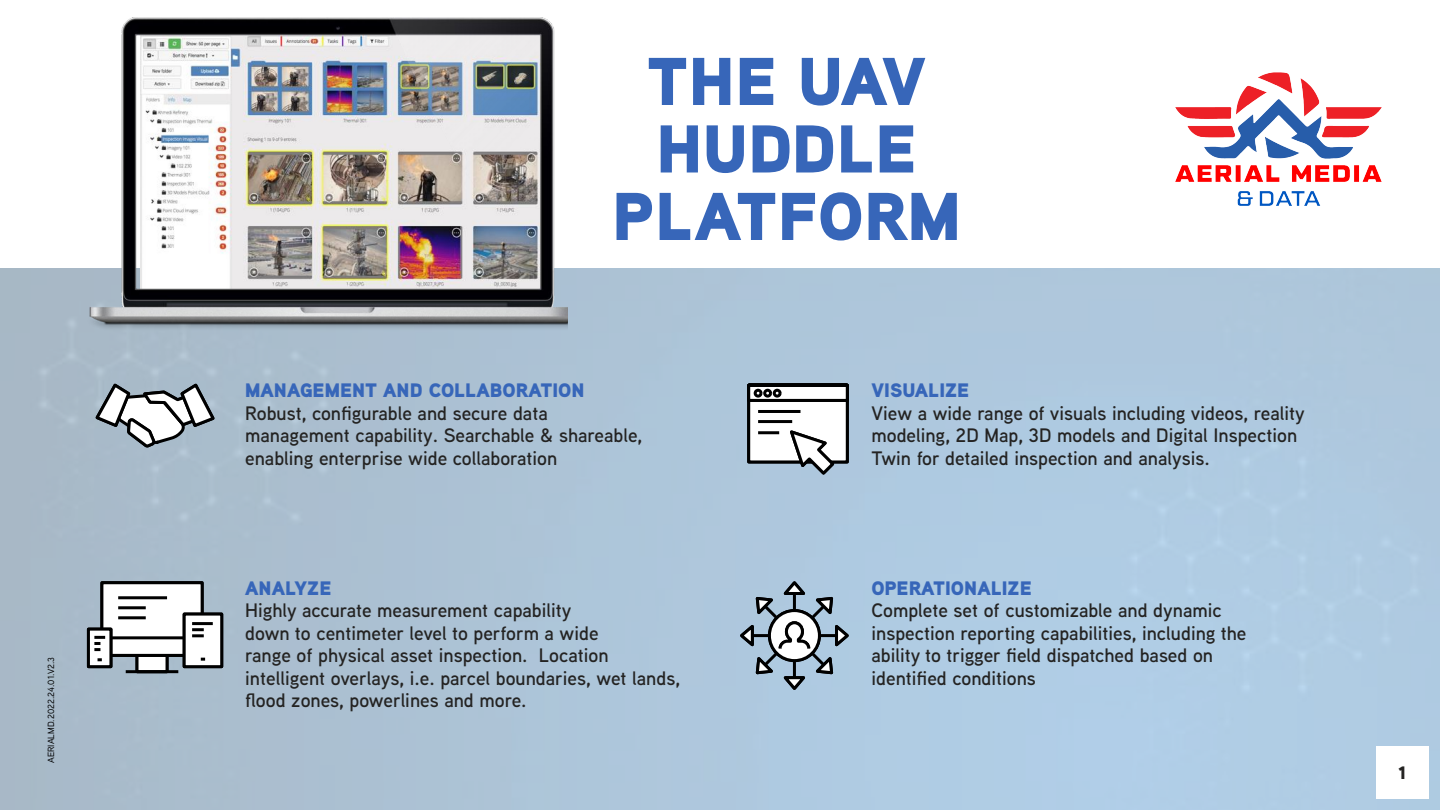
<style>
.page{position:relative;width:1440px;height:810px;background:#fff}
.page>*{position:absolute;margin:0;border:0;box-sizing:border-box;transform-origin:0 0}
.t1{font:900 67.5px/67.5px "Aaux Next";color:#3766b9;text-align:center}
.t2{font:600 19.5px/22.5px "Aaux Next";color:#242322}
.t3{font:900 19.5px "Aaux Next";color:#3766b9}
.t4{font:900 18px "Aaux Next";color:#242322}
.t5{font:500 9px "Aaux Next";color:#000}
</style>
<div class="page">
<img style="left:0;top:268px;width:1440px;height:542px">
<div style="left:137px;top:637px;width:30px;height:35px;background:#fff"></div>
<div style="left:136px;top:635px;width:33px;height:38px;border:3px solid #000"></div>
<div style="left:102px;top:583px;width:100px;height:72px;background:#fff"></div>
<div style="left:100px;top:581px;width:104px;height:76px;border:3px solid #000"></div>
<hr style="left:126px;top:670px;width:52px;height:3px;background:#000">
<hr style="left:102px;top:636px;width:100px;height:3px;background:#000">
<div style="left:184px;top:614px;width:38px;height:53px;background:#fff"></div>
<div style="left:183px;top:613px;width:40px;height:55px;border:3px solid #000"></div>
<div style="left:88px;top:629px;width:23px;height:38px;background:#fff"></div>
<div style="left:87px;top:628px;width:25px;height:40px;border:3px solid #000"></div>
<svg style="left:98px;top:658px;width:4px;height:3px"></svg>
<svg style="left:201px;top:658px;width:4px;height:3px"></svg>
<svg style="left:94px;top:636px;width:11px;height:15px"></svg>
<svg style="left:192px;top:628px;width:12px;height:9px"></svg>
<hr style="left:192px;top:622px;width:21px;height:3px;background:#000">
<hr style="left:118px;top:616px;width:28px;height:3px;background:#000">
<hr style="left:118px;top:606px;width:28px;height:3px;background:#000">
<hr style="left:118px;top:596px;width:49px;height:3px;background:#000">
<svg style="left:93px;top:381px;width:124px;height:69px"></svg>
<svg style="left:737px;top:579px;width:115px;height:114px;background:#9caebe"></svg>
<svg style="left:746px;top:382px;width:104px;height:95px"></svg>
<div style="left:773px;top:389px;width:9px;height:9px;border:3px solid #000;border-radius:50%"></div>
<img style="left:88px;top:17px;width:480px;height:314px">
<div style="left:1376px;top:746px;width:53px;height:53px;background:#fff"></div>
<img style="left:1175px;top:166px;width:207px;height:39px">
<img style="left:1175px;top:73px;width:207px;height:85px">
<p class="t5" style="left:45px;top:763px;width:107px;rotate:-90deg">AERIALMD.2022.24.01.V2.3</p>
<h1 class="t1" style="left:612px;top:47px;width:350px">THE UAV<br>HUDDLE<br>PLATFORM</h1>
<p class="t3" style="left:245px;top:376px;width:341px">MANAGEMENT AND COLLABORATION</p>
<p class="t2" style="left:245px;top:401px;width:398px">Robust, configurable and secure data management capability. Searchable &amp; shareable, enabling enterprise wide collaboration</p>
<p class="t3" style="left:245px;top:574px;width:88px">ANALYZE</p>
<p class="t2" style="left:245px;top:599px;width:436px">Highly accurate measurement capability<br>down to centimeter level to perform a wide<br>range of physical asset inspection. Location intelligent overlays, i.e. parcel boundaries, wet lands, flood zones, powerlines and more.</p>
<p class="t3" style="left:872px;top:376px;width:99px">VISUALIZE</p>
<p class="t2" style="left:872px;top:401px;width:435px">View a wide range of visuals including videos, reality modeling, 2D Map, 3D models and Digital Inspection<br>Twin for detailed inspection and analysis.</p>
<p class="t3" style="left:872px;top:574px;width:162px">OPERATIONALIZE</p>
<p class="t2" style="left:872px;top:599px;width:376px">Complete set of customizable and dynamic inspection reporting capabilities, including the ability to trigger field dispatched based on identified conditions</p>
<p class="t4" style="left:1399px;top:760px;width:9px">1</p>
</div>
